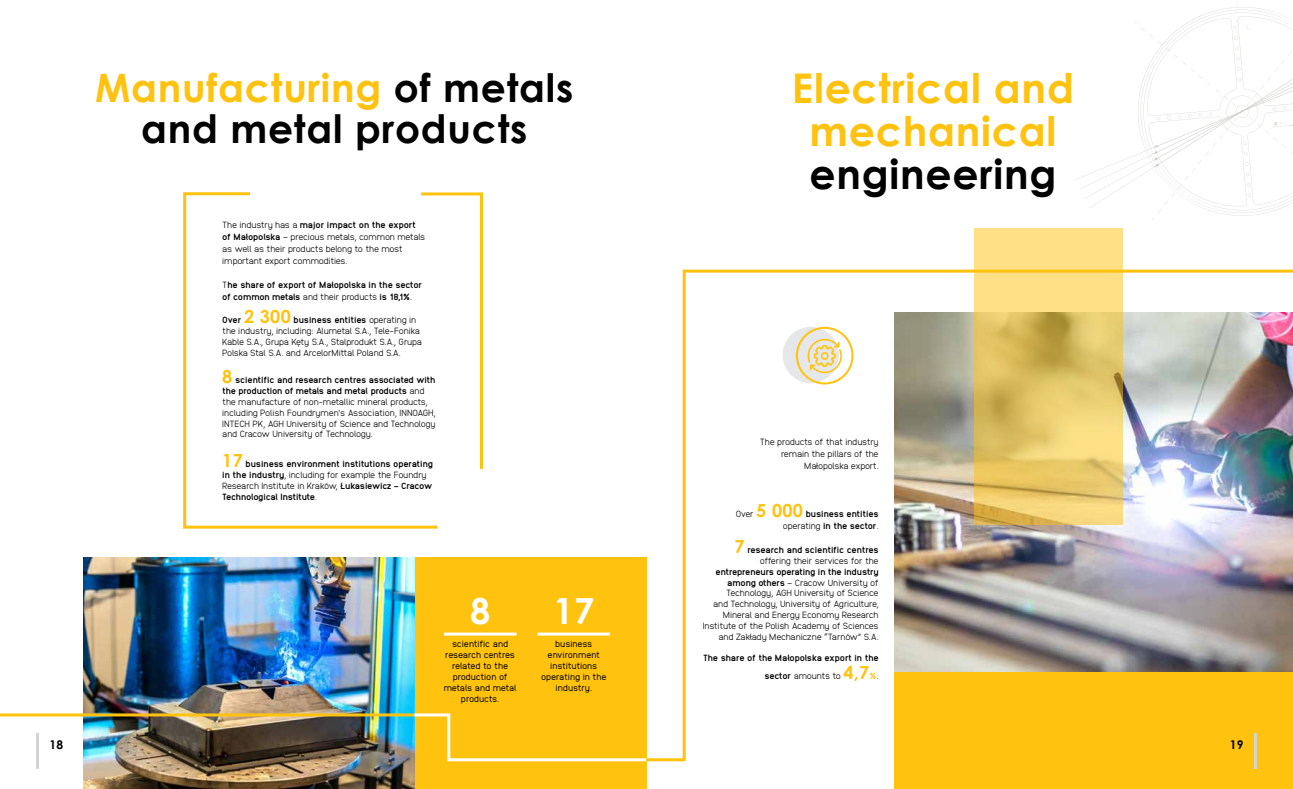
<style>
.page{position:relative;width:1293px;height:789px;background:#fff}
.page>*{position:absolute;margin:0;border:0;box-sizing:border-box;transform-origin:0 0}
.t1{font:700 40.9px/42.9px "Century Gothic";letter-spacing:.02em;color:#ffc20e;text-align:center}
.t2{font:700 40.9px "Century Gothic";letter-spacing:.02em;color:#000}
.t3{font:700 39.2px/41.1px "Century Gothic";letter-spacing:.02em;color:#000;text-align:center}
.t4{font:700 35.9px "Century Gothic";color:#fff}
.t5{font:700 12px "Century Gothic";color:#000}
.t6{font:300 9px/10.8px "Anodina";letter-spacing:-.03em;color:#000}
.t7{font:800 9px/10.8px "Anodina";letter-spacing:-.02em;color:#000;text-align:right}
.t8{font:9px/10.8px "Anodina";letter-spacing:-.02em;color:#000;text-align:center}
.s1{color:#ffc20e}
.s2{font-weight:800}
.s3{font-weight:300}
.s4{font-family:"Century Gothic";font-weight:700;font-size:18px;color:#ffc20e}
</style>
<div class="page">
<svg style="left:183px;top:192px;width:255px;height:337px"></svg>
<svg style="left:418px;top:192px;width:65px;height:279px"></svg>
<div style="left:414px;top:557px;width:232px;height:231px;background:#ffc20e"></div>
<img style="left:83px;top:557px;width:331px;height:231px">
<hr style="left:444px;top:632px;width:72px;height:3px;background:#fff">
<hr style="left:537px;top:632px;width:73px;height:3px;background:#fff">
<svg style="left:411px;top:711px;width:232px;height:51px"></svg>
<hr style="left:0;top:713px;width:414px;height:3px;background:#ffc20e">
<svg style="left:1075px;top:7px;width:218px;height:213px"></svg>
<svg style="left:643px;top:269px;width:650px;height:493px"></svg>
<img style="left:894px;top:312px;width:399px;height:360px">
<svg style="left:974px;top:228px;width:149px;height:296px;background:#e9cb6e"></svg>
<div style="left:894px;top:672px;width:399px;height:116px;background:#ffc20e"></div>
<svg style="left:782px;top:326px;width:57px;height:57px"></svg>
<div style="left:796px;top:326px;width:57px;height:58px;border:2px solid #ffc20e;border-radius:50%"></div>
<svg style="left:807px;top:335px;width:35px;height:41px"></svg>
<hr style="left:36px;top:732px;width:3px;height:36px;background:#d1d3d4">
<hr style="left:1254px;top:732px;width:3px;height:36px;background:#d1d3d4">
<h2 class="t3" style="left:95px;top:65px;width:479px"><span class="s1">Manufacturing</span> of metals and metal products</h2>
<p class="t6" style="left:222px;top:218px;width:205px;line-height:12px">The industry has a <span class="s2">major impact on the export of Małopolska</span> – precious metals, common metals as well as their products belong to the most important export commodities.</p>
<p class="t7" style="left:222px;top:278px;width:201px;line-height:12px;text-align:left"><span class="s3">T</span>he share of export of Małopolska in the sector of common metals <span class="s3">and their products</span> is 18,1%<span class="s3">.</span></p>
<p class="t6" style="left:222px;top:314px;width:201px"><span class="s2">Over</span> <span class="s4">2 300</span> <span class="s2">business entities</span> operating in the industry, including: Alumetal S.A., Tele-Fonika Kable S.A., Grupa Kęty S.A., Stalprodukt S.A., Grupa Polska Stal S.A. and ArcelorMittal Poland S.A.</p>
<p class="t6" style="left:222px;top:374px;width:215px"><span class="s4">8</span> <span class="s2">scientific and research centres associated with the production of metals and metal products</span> and the manufacture of non-metallic mineral products, including Polish Foundrymen's Association, INNOAGH, INTECH PK, AGH University of Science and Technology and Cracow University of Technology.</p>
<p class="t7" style="left:222px;top:458px;width:212px;text-align:left"><span class="s4">17</span> business environment institutions operating in the industry<span class="s3">, including for example the Foundry Research Institute in Kraków,</span> Łukasiewicz – Cracow Technological Institute<span class="s3">.</span></p>
<h3 class="t4" style="left:470px;top:583px;width:22px">8</h3>
<h3 class="t4" style="left:553px;top:583px;width:42px">17</h3>
<p class="t8" style="left:444px;top:638px;width:75px">scientific and research centres related to the production of metals and metal products.</p>
<p class="t8" style="left:541px;top:638px;width:67px">business environment institutions operating in the industry.</p>
<h1 class="t1" style="left:792px;top:65px;width:283px">Electrical and mechanical</h1>
<h1 class="t2" style="left:809px;top:143px;width:248px">engineering</h1>
<p class="t6" style="left:760px;top:434px;width:120px;line-height:12px;text-align:right">The products of that industry remain the pillars of the<br>Małopolska export.</p>
<p class="t7" style="left:736px;top:506px;width:144px;line-height:12px"><span class="s3">Over</span> <span class="s4">5 000</span> business entities <span class="s3">operating</span> in the sector<span class="s3">.</span></p>
<p class="t7" style="left:734px;top:544px;width:146px"><span class="s4">7</span> research and scientific centres <span class="s3">offering their services for the</span></p>
<p class="t6" style="left:703px;top:565px;width:177px;text-align:right"><span class="s2">entrepreneurs operating in the industry among others</span> – Cracow University of Technology, AGH University of Science<br>and Technology, University of Agriculture, Mineral and Energy Economy Research Institute of the Polish Academy of Sciences and Zakłady Mechaniczne “Tarnów” S.A.</p>
<p class="t7" style="left:703px;top:648px;width:177px;line-height:18px">The share of the Małopolska export in the sector <span class="s3">amounts to</span> <span class="s4">4,7</span><span class="s1">%</span><span class="s3">.</span></p>
<h3 class="t5" style="left:49px;top:735px;width:15px">18</h3>
<h3 class="t5" style="left:1229px;top:735px;width:15px">19</h3>
</div>
